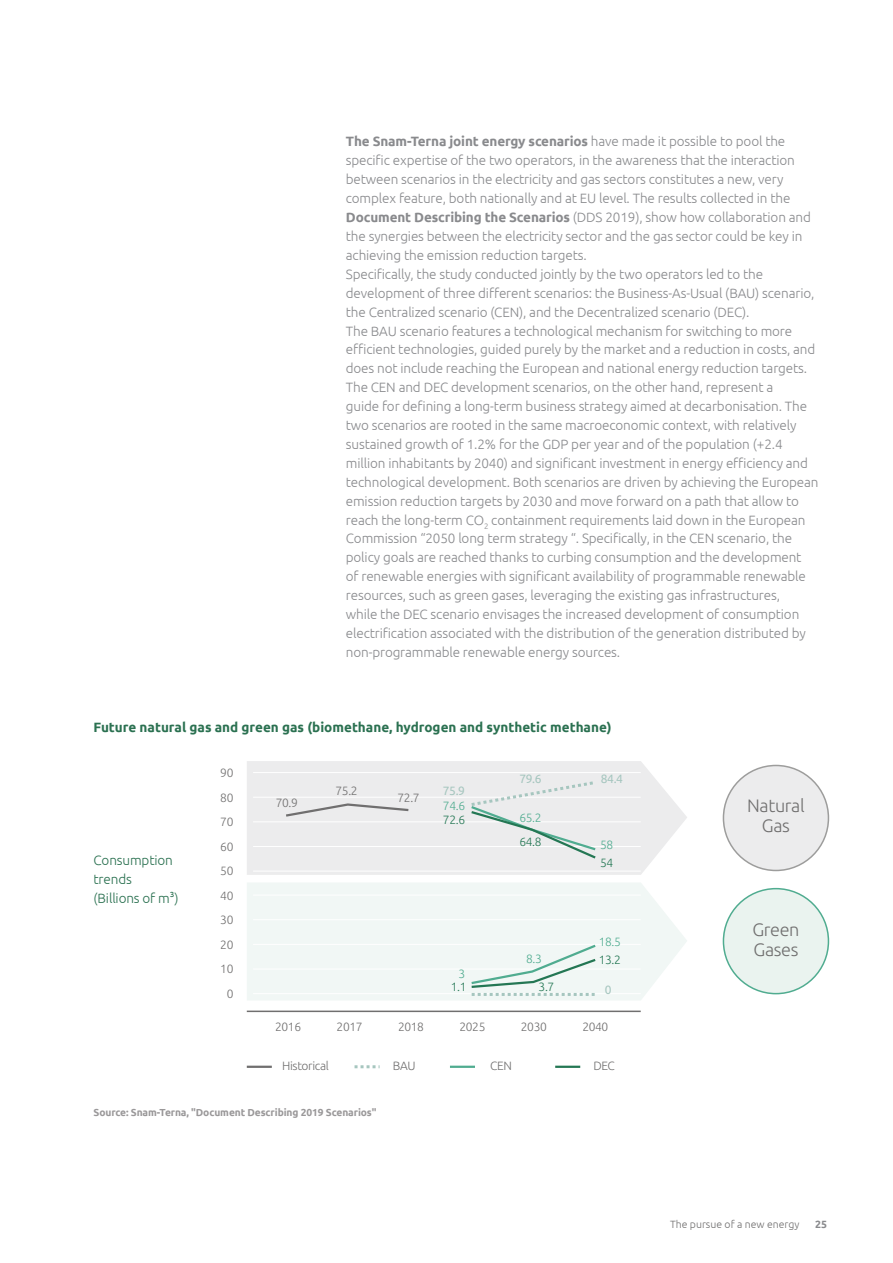
<style>
.page{position:relative;width:893px;height:1263px;background:#fff}
.page>*{position:absolute;margin:0;border:0;box-sizing:border-box;transform-origin:0 0}
.t1{font:300 18px/19.6px "Ubuntu";letter-spacing:-.02em;color:#706f6f;text-align:center}
.t2{font:300 13.5px/18.9px "Ubuntu";letter-spacing:-.01em;color:#898a8d}
.t3{font:700 13.5px "Ubuntu";color:#2b7151}
.t4{font:300 13.5px/18.9px "Ubuntu";letter-spacing:-.01em;color:#2b7151}
.t5{font:300 12px "Ubuntu";letter-spacing:-.03em;color:#706f6f}
.t6{font:300 12px "Ubuntu";letter-spacing:-.03em;color:#247754}
.t7{font:300 12px/24.6px "Ubuntu";color:#706f6f;text-align:center}
.t8{font:300 12px "Ubuntu";letter-spacing:-.03em;color:#50ac90}
.t9{font:12px "Ubuntu";color:#a6c6bf}
.t10{font:300 10.5px "Ubuntu";color:#706f6f}
.t11{font:700 10.5px "Ubuntu";color:#898a8d}
.t12{font:700 10.2px "Ubuntu";letter-spacing:-.01em;color:#9a9899}
.s1{font-weight:700}
</style>
<div class="page">
<div style="left:247px;top:883px;width:440px;height:117px;background:#f1f7f5"></div>
<hr style="left:253px;top:895px;width:388px;height:1px;background:#fff">
<hr style="left:253px;top:919px;width:388px;height:1px;background:#fff">
<hr style="left:253px;top:944px;width:388px;height:1px;background:#fff">
<hr style="left:253px;top:969px;width:388px;height:1px;background:#fff">
<hr style="left:253px;top:993px;width:388px;height:1px;background:#fff">
<svg style="left:247px;top:761px;width:440px;height:114px;background:#ededee"></svg>
<hr style="left:253px;top:846px;width:388px;height:1px;background:#fff">
<hr style="left:253px;top:871px;width:388px;height:1px;background:#fff">
<hr style="left:253px;top:821px;width:388px;height:1px;background:#fff">
<hr style="left:253px;top:797px;width:388px;height:1px;background:#fff">
<hr style="left:253px;top:772px;width:388px;height:1px;background:#fff">
<hr style="left:247px;top:1010px;width:394px;height:2px;background:#706f6f">
<svg style="left:283px;top:802px;width:128px;height:16px;background:#dbdadb"></svg>
<svg style="left:468px;top:779px;width:130px;height:81px;background:#e2e7e6"></svg>
<hr style="left:247px;top:1066px;width:25px;height:2px;background:#706f6f">
<svg style="left:355px;top:1065px;width:25px;height:3px"></svg>
<hr style="left:450px;top:1066px;width:25px;height:2px;background:#50ac90">
<hr style="left:555px;top:1066px;width:25px;height:2px;background:#247754">
<svg style="left:469px;top:943px;width:129px;height:53px"></svg>
<div style="left:723px;top:765px;width:105px;height:105px;background:#ececed;border-radius:50%"></div>
<div style="left:723px;top:765px;width:106px;height:106px;border:2px solid #9d9d9c;border-radius:50%"></div>
<div style="left:723px;top:889px;width:105px;height:105px;background:#eaf3ef;border-radius:50%"></div>
<div style="left:723px;top:888px;width:106px;height:106px;border:2px solid #50ac90;border-radius:50%"></div>
<p class="t2" style="left:346px;top:132px;width:474px"><span class="s1">The Snam-Terna joint energy scenarios</span> have made it possible to pool the specific expertise of the two operators, in the awareness that the interaction between scenarios in the electricity and gas sectors constitutes a new, very complex feature, both nationally and at EU level. The results collected in the <span class="s1">Document Describing the Scenarios</span> (DDS 2019), show how collaboration and the synergies between the electricity sector and the gas sector could be key in achieving the emission reduction targets.<br>Specifically, the study conducted jointly by the two operators led to the development of three different scenarios: the Business-As-Usual (BAU) scenario, the Centralized scenario (CEN), and the Decentralized scenario (DEC).<br>The BAU scenario features a technological mechanism for switching to more efficient technologies, guided purely by the market and a reduction in costs, and does not include reaching the European and national energy reduction targets.<br>The CEN and DEC development scenarios, on the other hand, represent a<br>guide for defining a long-term business strategy aimed at decarbonisation. The two scenarios are rooted in the same macroeconomic context, with relatively sustained growth of 1.2% for the GDP per year and of the population (+2.4 million inhabitants by 2040) and significant investment in energy efficiency and technological development. Both scenarios are driven by achieving the European emission reduction targets by 2030 and move forward on a path that allow to reach the long-term CO<sub>2</sub> containment requirements laid down in the European Commission “2050 long term strategy “. Specifically, in the CEN scenario, the policy goals are reached thanks to curbing consumption and the development<br>of renewable energies with significant availability of programmable renewable resources, such as green gases, leveraging the existing gas infrastructures,<br>while the DEC scenario envisages the increased development of consumption electrification associated with the distribution of the generation distributed by non-programmable renewable energy sources.</p>
<p class="t3" style="left:94px;top:719px;width:520px">Future natural gas and green gas (biomethane, hydrogen and synthetic methane)</p>
<p class="t4" style="left:94px;top:850px;width:87px">Consumption trends (Billions of m3)</p>
<p class="t7" style="left:220px;top:761px;width:15px">90<br>80<br>70<br>60<br>50<br>40<br>30<br>20<br>10<br>0</p>
<p class="t5" style="left:276px;top:798px;width:24px">70.9</p>
<p class="t5" style="left:336px;top:786px;width:24px">75.2</p>
<p class="t5" style="left:398px;top:793px;width:24px">72.7</p>
<p class="t9" style="left:443px;top:783px;width:24px">75.9</p>
<p class="t8" style="left:443px;top:801px;width:24px">74.6</p>
<p class="t6" style="left:443px;top:815px;width:24px">72.6</p>
<p class="t9" style="left:519px;top:772px;width:24px">79.6</p>
<p class="t9" style="left:601px;top:772px;width:24px">84.4</p>
<p class="t8" style="left:519px;top:813px;width:24px">65.2</p>
<p class="t6" style="left:519px;top:837px;width:24px">64.8</p>
<p class="t8" style="left:600px;top:840px;width:15px">58</p>
<p class="t6" style="left:600px;top:858px;width:15px">54</p>
<p class="t8" style="left:458px;top:969px;width:8px">3</p>
<p class="t8" style="left:526px;top:954px;width:17px">8.3</p>
<p class="t8" style="left:599px;top:937px;width:24px">18.5</p>
<p class="t6" style="left:599px;top:955px;width:24px">13.2</p>
<p class="t6" style="left:451px;top:982px;width:17px">1.1</p>
<p class="t6" style="left:539px;top:982px;width:17px">3.7</p>
<p class="t9" style="left:605px;top:982px;width:8px">0</p>
<p class="t5" style="left:275px;top:1022px;width:27px">2016</p>
<p class="t5" style="left:337px;top:1022px;width:27px">2017</p>
<p class="t5" style="left:398px;top:1022px;width:27px">2018</p>
<p class="t5" style="left:459px;top:1022px;width:27px">2025</p>
<p class="t5" style="left:521px;top:1022px;width:27px">2030</p>
<p class="t5" style="left:582px;top:1022px;width:27px">2040</p>
<p class="t5" style="left:282px;top:1061px;width:48px">Historical</p>
<p class="t5" style="left:393px;top:1061px;width:24px">BAU</p>
<p class="t5" style="left:490px;top:1061px;width:23px">CEN</p>
<p class="t5" style="left:593px;top:1061px;width:23px">DEC</p>
<p class="t12" style="left:94px;top:1106px;width:284px">Source: Snam-Terna, "Document Describing 2019 Scenarios"</p>
<h1 class="t1" style="left:747px;top:797px;width:59px">Natural<br>Gas</h1>
<h1 class="t1" style="left:752px;top:921px;width:49px;text-align:left">Green<br>Gases</h1>
<p class="t10" style="left:670px;top:1218px;width:131px">The pursue of a new energy</p>
<p class="t11" style="left:815px;top:1217px;width:13px">25</p>
</div>
